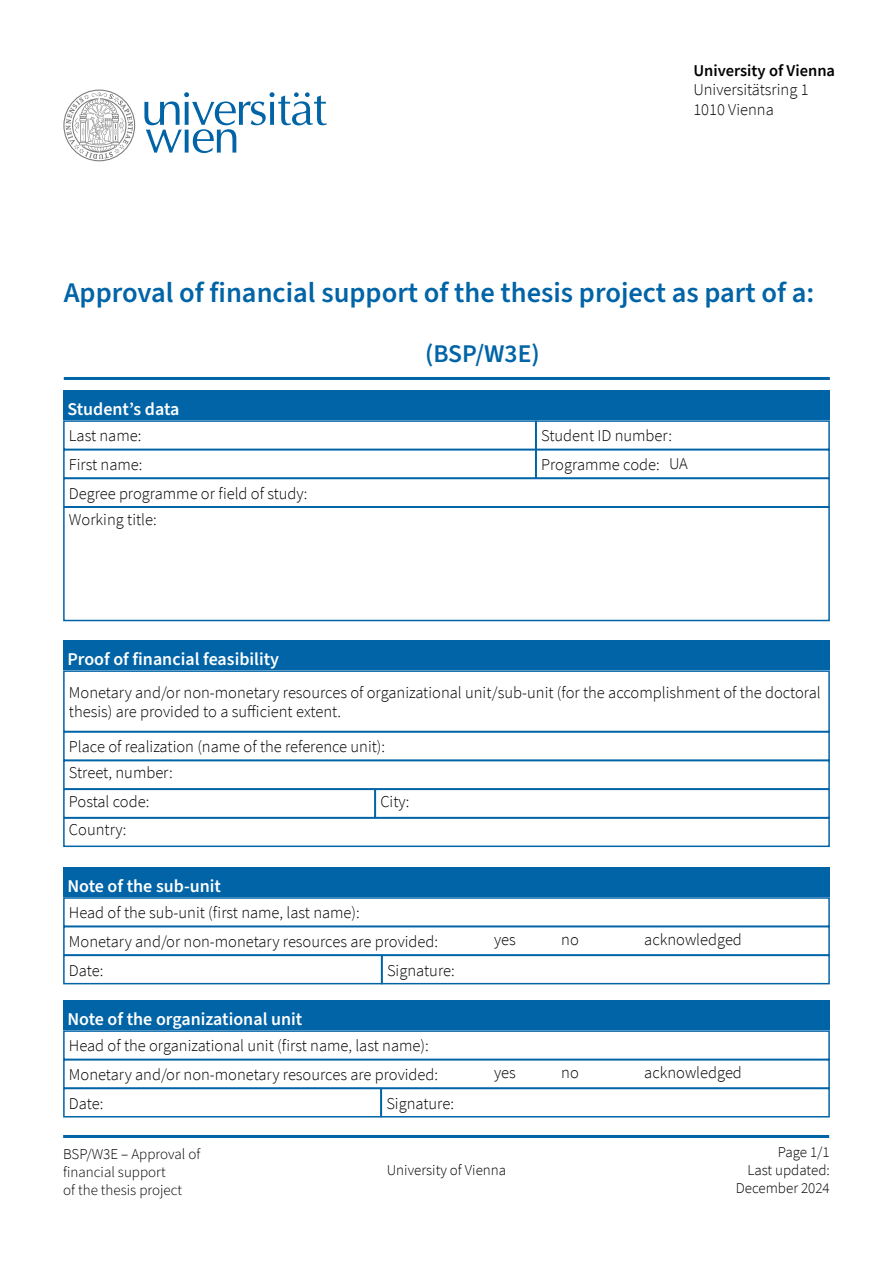
<style>
.page{position:relative;width:893px;height:1263px;background:#fff}
.page>*{position:absolute;margin:0;border:0;box-sizing:border-box;transform-origin:0 0}
.H1_-_Ueberschrift{font:600 28.5px "Source Sans 3";color:#0064a7}
.H1_-_Ueberschrift-2{font:600 25.5px "Source Sans 3";color:#0064a7}
.H2_-_Ueberschrift{font:600 18px "Source Sans 3";color:#fff}
.P_-_Fließtext{font:300 16.5px/19.8px "Source Sans Pro";color:#000}
.t1{font:600 16.5px "Source Sans Pro";color:#000}
.t2{font:300 15px/18px "Source Sans 3";color:#000}
.t3{font:300 15px/18px "Source Sans Pro";color:#000;text-align:right}
.s1{font-family:"Source Sans Pro"}
</style>
<div class="page">
<svg style="left:63px;top:90px;width:72px;height:71px"></svg>
<svg style="left:144px;top:92px;width:183px;height:61px"></svg>
<hr style="left:63px;top:1135px;width:766px;height:3px;background:#0064a7">
<hr style="left:64px;top:377px;width:766px;height:3px;background:#0064a7">
<div style="left:63px;top:391px;width:767px;height:29px;background:#0064a7"></div>
<div style="left:63px;top:420px;width:473px;height:30px;border:2px solid #0064a7"></div>
<div style="left:63px;top:449px;width:473px;height:30px;border:2px solid #0064a7"></div>
<div style="left:63px;top:506px;width:767px;height:115px;border:2px solid #0064a7"></div>
<div style="left:535px;top:420px;width:295px;height:30px;border:2px solid #0064a7"></div>
<div style="left:535px;top:449px;width:295px;height:30px;border:2px solid #0064a7"></div>
<div style="left:63px;top:641px;width:767px;height:29px;background:#0064a7"></div>
<div style="left:63px;top:670px;width:767px;height:62px;border:2px solid #0064a7"></div>
<div style="left:63px;top:788px;width:313px;height:30px;border:2px solid #0064a7"></div>
<div style="left:375px;top:788px;width:455px;height:30px;border:2px solid #0064a7"></div>
<div style="left:63px;top:817px;width:767px;height:30px;border:2px solid #0064a7"></div>
<div style="left:63px;top:731px;width:767px;height:30px;border:2px solid #0064a7"></div>
<div style="left:63px;top:867px;width:767px;height:30px;background:#0064a7"></div>
<div style="left:63px;top:955px;width:319px;height:29px;border:2px solid #0064a7"></div>
<div style="left:381px;top:955px;width:449px;height:29px;border:2px solid #0064a7"></div>
<div style="left:63px;top:926px;width:767px;height:30px;border:2px solid #0064a7"></div>
<div style="left:63px;top:1000px;width:767px;height:30px;background:#0064a7"></div>
<div style="left:63px;top:1088px;width:319px;height:29px;border:2px solid #0064a7"></div>
<div style="left:381px;top:1088px;width:449px;height:29px;border:2px solid #0064a7"></div>
<div style="left:63px;top:1030px;width:767px;height:30px;border:2px solid #0064a7"></div>
<div style="left:63px;top:1059px;width:767px;height:30px;border:2px solid #0064a7"></div>
<p class="t1" style="left:693px;top:59px;width:143px">University of Vienna</p>
<p class="P_-_Fließtext" style="left:693px;top:80px;width:117px">Universitätsring 1<br>1010 Vienna</p>
<h1 class="H1_-_Ueberschrift" style="left:64px;top:275px;width:752px">Approval of financial support of the thesis project as part of a:</h1>
<h2 class="H2_-_Ueberschrift" style="left:67px;top:397px;width:114px">Student’s data</h2>
<p class="P_-_Fließtext" style="left:69px;top:426px;width:74px">Last name:</p>
<p class="P_-_Fließtext" style="left:69px;top:455px;width:75px">First name:</p>
<p class="P_-_Fließtext" style="left:69px;top:483px;width:240px">Degree programme or field of study:</p>
<p class="P_-_Fließtext" style="left:69px;top:509px;width:89px">Working title:</p>
<h1 class="H1_-_Ueberschrift-2" style="left:425px;top:337px;width:116px">(BSP/W3E)</h1>
<p class="P_-_Fließtext" style="left:541px;top:426px;width:132px">Student ID number:</p>
<p class="P_-_Fließtext" style="left:541px;top:455px;width:120px">Programme code:</p>
<p class="P_-_Fließtext" style="left:669px;top:454px;width:20px">UA</p>
<h2 class="H2_-_Ueberschrift" style="left:67px;top:647px;width:213px">Proof of financial feasibility</h2>
<p class="P_-_Fließtext" style="left:69px;top:682px;width:753px">Monetary and/or non-monetary resources of organizational unit/sub-unit (for the accomplishment of the doctoral thesis) are provided to a sufficient extent.</p>
<p class="P_-_Fließtext" style="left:69px;top:737px;width:318px">Place of realization (name of the reference unit):</p>
<p class="P_-_Fließtext" style="left:69px;top:763px;width:105px">Street, number:</p>
<p class="P_-_Fließtext" style="left:69px;top:791px;width:82px">Postal code:</p>
<p class="P_-_Fließtext" style="left:380px;top:791px;width:31px">City:</p>
<p class="P_-_Fließtext" style="left:69px;top:820px;width:59px">Country:</p>
<h2 class="H2_-_Ueberschrift" style="left:67px;top:874px;width:155px">Note of the sub-unit</h2>
<p class="P_-_Fließtext" style="left:69px;top:903px;width:292px">Head of the sub-unit (first name, last name):</p>
<p class="P_-_Fließtext" style="left:69px;top:932px;width:371px">Monetary and/or non-monetary resources are provided:</p>
<p class="P_-_Fließtext" style="left:494px;top:929px;width:23px">yes</p>
<p class="P_-_Fließtext" style="left:561px;top:929px;width:19px">no</p>
<p class="P_-_Fließtext" style="left:644px;top:929px;width:99px">acknowledged</p>
<p class="P_-_Fließtext" style="left:69px;top:960px;width:36px">Date:</p>
<p class="P_-_Fließtext" style="left:387px;top:960px;width:69px">Signature:</p>
<h2 class="H2_-_Ueberschrift" style="left:67px;top:1007px;width:237px">Note of the organizational unit</h2>
<p class="P_-_Fließtext" style="left:69px;top:1036px;width:361px">Head of the organizational unit (first name, last name):</p>
<p class="P_-_Fließtext" style="left:69px;top:1065px;width:371px">Monetary and/or non-monetary resources are provided:</p>
<p class="P_-_Fließtext" style="left:494px;top:1063px;width:23px">yes</p>
<p class="P_-_Fließtext" style="left:561px;top:1063px;width:19px">no</p>
<p class="P_-_Fließtext" style="left:644px;top:1063px;width:99px">acknowledged</p>
<p class="P_-_Fließtext" style="left:69px;top:1093px;width:36px">Date:</p>
<p class="P_-_Fließtext" style="left:386px;top:1093px;width:69px">Signature:</p>
<p class="t2" style="left:63px;top:1145px;width:139px"><span class="s1">BSP/W3E –</span> Approval of financial support<br>of the thesis project</p>
<p class="t3" style="left:736px;top:1142px;width:96px">Page 1/1<br>Last updated:<br>December 2024</p>
<p class="t3" style="left:387px;top:1160px;width:121px">University of Vienna</p>
</div>
